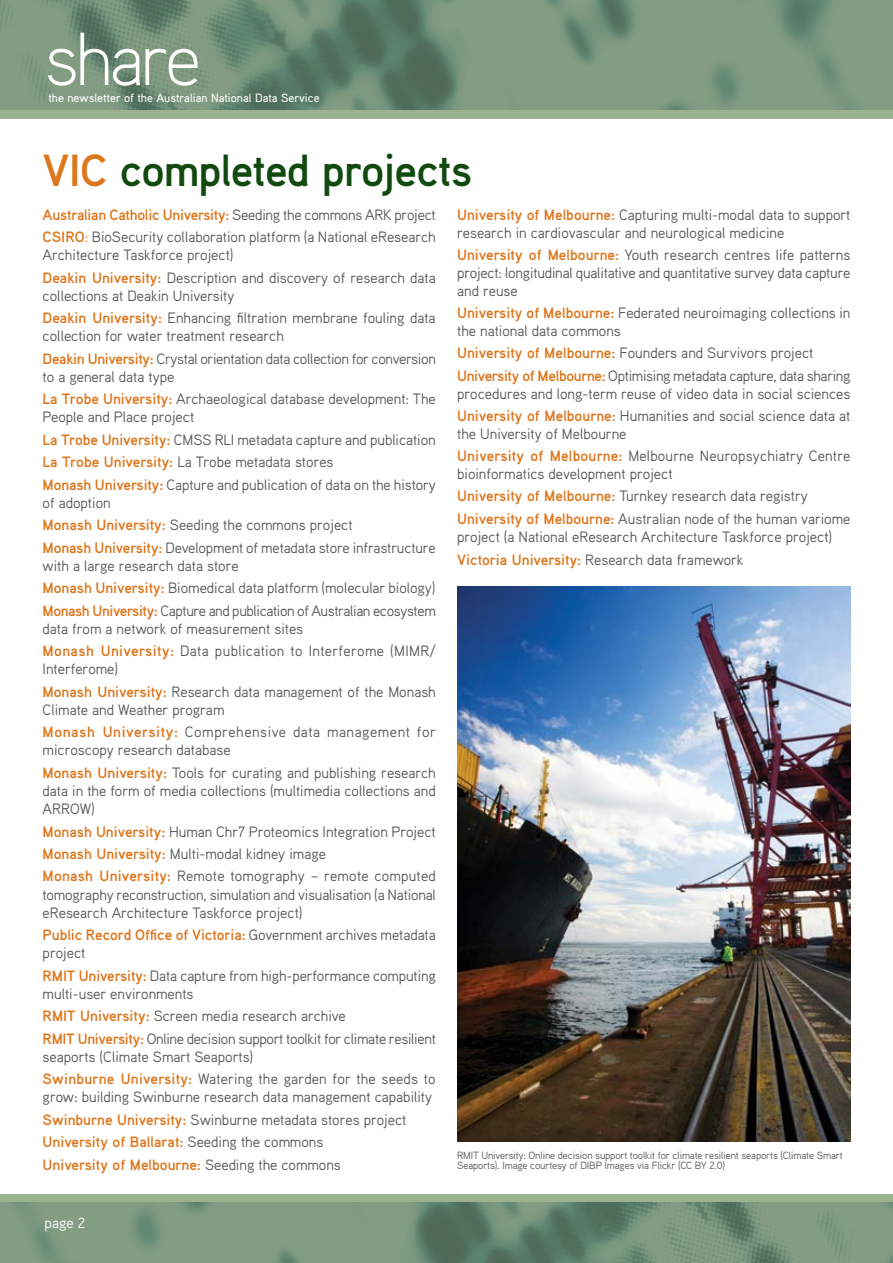
<style>
.page{position:relative;width:893px;height:1263px;background:#fff}
.page>*{position:absolute;margin:0;border:0;box-sizing:border-box;transform-origin:0 0}
.t1{font:300 75px "Aaux";letter-spacing:-.04em;color:#fff}
.t2{font:700 45px "Aaux";letter-spacing:-.02em;color:#114a0f}
.t3{font:15px/22.4px "Aaux";color:#58595b}
.t4{font:15px/22.4px "Aaux";letter-spacing:-.02em;color:#58595b}
.t5{font:15px/22.4px "Aaux";letter-spacing:.035em;color:#58595b}
.t6{font:15px "Aaux";color:#fff}
.t7{font:500 12px "Aaux";color:#fff}
.t8{font:10.5px/10.5px "Aaux";letter-spacing:-.01em;color:#58595b}
.s1{color:#de761c}
.s2{font-weight:700;color:#de761c}
</style>
<div class="page">
<div style="left:0;top:1194px;width:893px;height:69px;background:#9bb291"></div>
<img style="left:0;top:1203px;width:893px;height:60px">
<div style="left:0;top:0;width:893px;height:118px;background:#9bb291"></div>
<img style="left:0;top:0;width:893px;height:110px">
<img style="left:457px;top:586px;width:393px;height:556px">
<h1 class="t1" style="left:45px;top:12px;width:158px">share</h1>
<p class="t7" style="left:48px;top:91px;width:273px">the newsletter of the Australian National Data Service</p>
<h2 class="t2" style="left:43px;top:141px;width:431px"><span class="s1">VIC</span> completed projects</h2>
<p class="t3" style="left:457px;top:205px;width:395px;line-height:18px"><span class="s2">University of Melbourne:</span> Capturing multi-modal data to support research in cardiovascular and neurological medicine</p>
<p class="t3" style="left:457px;top:245px;width:395px;line-height:18px;text-align:justify"><span class="s2">University of Melbourne:</span> Youth research centres life patterns project: longitudinal qualitative and quantitative survey data capture and reuse</p>
<p class="t3" style="left:457px;top:303px;width:395px;line-height:18px"><span class="s2">University of Melbourne:</span> Federated neuroimaging collections in the national data commons</p>
<p class="t4" style="left:457px;top:341px;width:395px"><span class="s2">University of Melbourne:</span> Founders and Survivors project<br><span class="s2">University of Melbourne:</span> Optimising metadata capture, data sharing</p>
<p class="t3" style="left:457px;top:382px;width:395px">procedures and long-term reuse of video data in social sciences<br><span class="s2">University of Melbourne:</span> Humanities and social science data at</p>
<p class="t3" style="left:457px;top:422px;width:395px">the University of Melbourne<br><span class="s2">University of Melbourne:</span> Melbourne Neuropsychiatry Centre</p>
<p class="t3" style="left:457px;top:462px;width:395px">bioinformatics development project<br><span class="s2">University of Melbourne:</span> Turnkey research data registry<br><span class="s2">University of Melbourne:</span> Australian node of the human variome</p>
<p class="t3" style="left:457px;top:524px;width:377px;line-height:23.7px">project (a National eResearch Architecture Taskforce project)<br><span class="s2">Victoria University:</span> Research data framework</p>
<p class="t3" style="left:43px;top:203px;width:395px"><span class="s2">Australian Catholic University:</span> Seeding the commons ARK project<br><span class="s2">CSIRO</span><span class="s1">:</span> BioSecurity collaboration platform (a National eResearch</p>
<p class="t3" style="left:43px;top:243px;width:395px">Architecture Taskforce project)<br><span class="s2">Deakin University:</span> Description and discovery of research data</p>
<p class="t3" style="left:43px;top:284px;width:394px">collections at Deakin University<br><span class="s2">Deakin University:</span> Enhancing filtration membrane fouling data</p>
<p class="t4" style="left:43px;top:324px;width:395px">collection for water treatment research<br><span class="s2">Deakin University:</span> Crystal orientation data collection for conversion</p>
<p class="t3" style="left:43px;top:365px;width:395px">to a general data type<br><span class="s2">La Trobe University:</span> Archaeological database development: The</p>
<p class="t3" style="left:43px;top:405px;width:395px">People and Place project<br><span class="s2">La Trobe University:</span> CMSS RLI metadata capture and publication <span class="s2">La Trobe University:</span> La Trobe metadata stores<br><span class="s2">Monash University:</span> Capture and publication of data on the history</p>
<p class="t3" style="left:43px;top:491px;width:395px">of adoption<br><span class="s2">Monash University:</span> Seeding the commons project<br><span class="s2">Monash University:</span> Development of metadata store infrastructure</p>
<p class="t3" style="left:43px;top:554px;width:395px">with a large research data store<br><span class="s2">Monash University:</span> Biomedical data platform (molecular biology)<br><span class="s2">Monash University:</span> Capture and publication of Australian ecosystem</p>
<p class="t3" style="left:43px;top:617px;width:394px">data from a network of measurement sites<br><span class="s2">Monash University:</span> Data publication to Interferome (MIMR/</p>
<p class="t3" style="left:43px;top:657px;width:395px">Interferome)<br><span class="s2">Monash University:</span> Research data management of the Monash</p>
<p class="t5" style="left:43px;top:698px;width:395px">Climate and Weather program<br><span class="s2">Monash University:</span> Comprehensive data management for</p>
<p class="t3" style="left:43px;top:738px;width:395px">microscopy research database<br><span class="s2">Monash University:</span> Tools for curating and publishing research</p>
<p class="t3" style="left:43px;top:781px;width:395px;line-height:18.1px">data in the form of media collections (multimedia collections and<br>ARROW)</p>
<p class="t3" style="left:43px;top:820px;width:395px"><span class="s2">Monash University:</span> Human Chr7 Proteomics Integration Project<br><span class="s2">Monash University:</span> Multi-modal kidney image<br><span class="s2">Monash University:</span> Remote tomography – remote computed</p>
<p class="t3" style="left:43px;top:885px;width:395px;line-height:18.1px">tomography reconstruction, simulation and visualisation (a National eResearch Architecture Taskforce project)</p>
<p class="t3" style="left:43px;top:925px;width:395px;line-height:18.1px"><span class="s2">Public Record Office of Victoria:</span> Government archives metadata project</p>
<p class="t3" style="left:43px;top:966px;width:395px;line-height:18.1px"><span class="s2">RMIT University:</span> Data capture from high-performance computing multi-user environments</p>
<p class="t4" style="left:43px;top:1004px;width:395px"><span class="s2">RMIT University:</span> Screen media research archive<br><span class="s2">RMIT University:</span> Online decision support toolkit for climate resilient</p>
<p class="t3" style="left:43px;top:1045px;width:395px">seaports (Climate Smart Seaports)<br><span class="s2">Swinburne University:</span> Watering the garden for the seeds to</p>
<p class="t3" style="left:43px;top:1085px;width:391px">grow: building Swinburne research data management capability <span class="s2">Swinburne University:</span> Swinburne metadata stores project <span class="s2">University of Ballarat:</span> Seeding the commons<br><span class="s2">University of Melbourne:</span> Seeding the commons</p>
<p class="t8" style="left:457px;top:1150px;width:387px">RMIT University: Online decision support toolkit for climate resilient seaports (Climate Smart<br>Seaports). Image courtesy of DIBP Images via Flickr (CC BY 2.0)</p>
<p class="t6" style="left:45px;top:1213px;width:42px">page 2</p>
</div>
